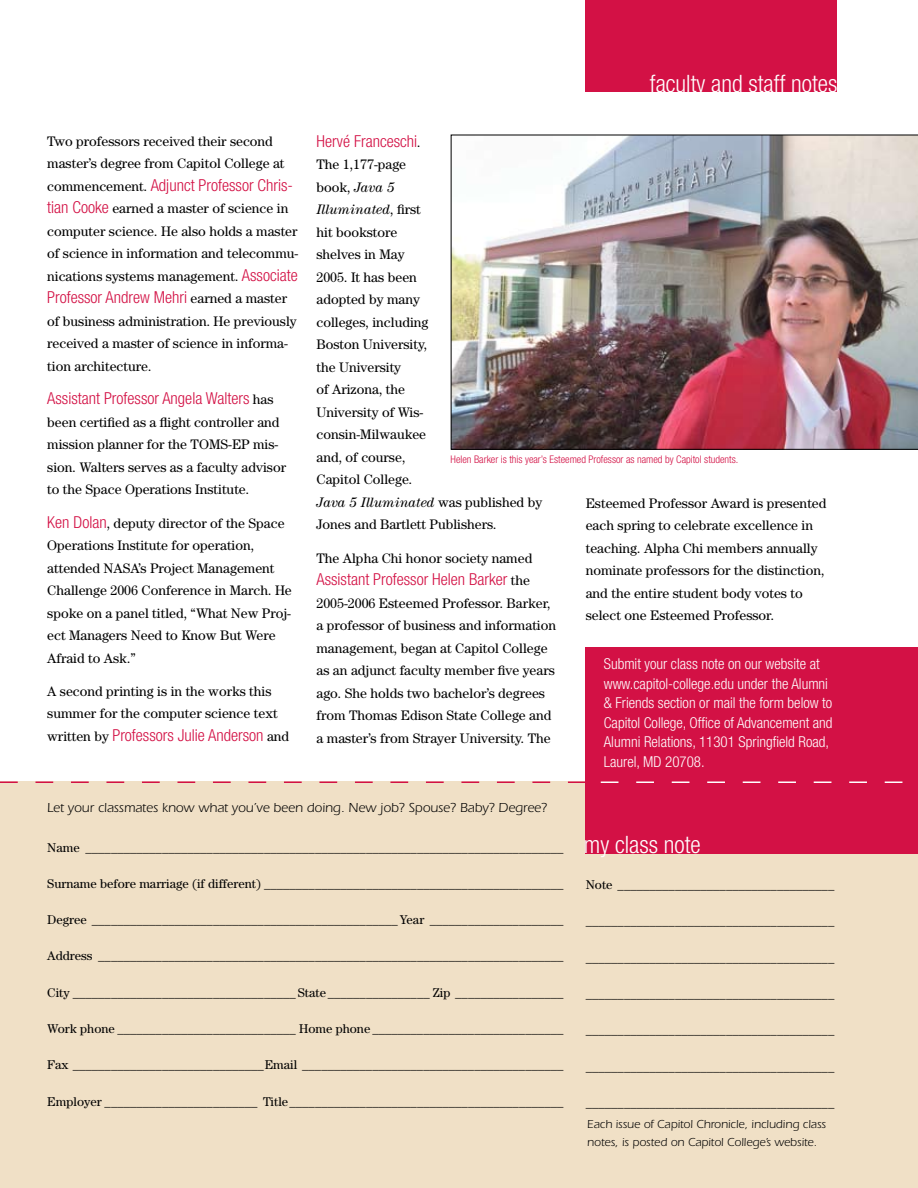
<style>
.page{position:relative;width:918px;height:1188px;background:#fff}
.page>*{position:absolute;margin:0;border:0;box-sizing:border-box;transform-origin:0 0}
.t1{font:300 condensed 24px "Helvetica Neue LT Com";color:#fff}
.t2{font:300 condensed 16.5px "Helvetica Neue LT Com";color:#d31145}
.t3{font:300 condensed 15px/19.5px "Helvetica Neue LT Com";color:#fff}
.t4{font:13.8px/22.5px "Century";color:#000}
.t5{font:13.5px "Itc Eras";color:#000}
.t6{font:12.75px "Century";color:#000}
.t7{font:12px/18px "Itc Eras";color:#000}
.t8{font:300 condensed 10.5px "Helvetica Neue LT Com";color:#d31145}
.s1{font-family:"Century";font-weight:400;font-stretch:normal;font-size:13.8px;color:#000}
.s2{font-family:"Helvetica Neue LT Com";font-weight:300;font-stretch:condensed;font-size:16.5px;color:#d31145}
.s3{font-style:italic}
</style>
<div class="page">
<div style="left:0;top:782px;width:918px;height:406px;background:#f0e0c6"></div>
<div style="left:586px;top:647px;width:332px;height:206px;background:#d31145"></div>
<svg style="left:0;top:782px;width:586px;height:1px"></svg>
<svg style="left:601px;top:782px;width:302px;height:1px"></svg>
<div style="left:586px;top:0;width:251px;height:92px;background:#d31145"></div>
<img style="left:451px;top:135px;width:467px;height:315px">
<p class="t4" style="left:47px;top:130px;width:239px">Two professors received their second master’s degree from Capitol College at</p>
<p class="t2" style="left:47px;top:176px;width:247px"><span class="s1">commencement.</span> Adjunct Professor Chris-</p>
<p class="t4" style="left:47px;top:197px;width:253px"><span class="s2">tian Cooke</span> earned a master of science in computer science. He also holds a master of science in information and telecommu&shy;nications systems management. <span class="s2">Associate</span></p>
<p class="t2" style="left:47px;top:288px;width:241px">Professor Andrew Mehri <span class="s1">earned a master</span></p>
<p class="t4" style="left:47px;top:310px;width:251px">of business administration. He previously received a master of science in informa&shy;tion architecture.</p>
<p class="t2" style="left:47px;top:389px;width:228px">Assistant Professor Angela Walters <span class="s1">has</span></p>
<p class="t4" style="left:47px;top:411px;width:240px">been certified as a flight controller and mission planner for the TOMS-EP mis&shy;sion. Walters serves as a faculty advisor to the Space Operations Institute.</p>
<p class="t4" style="left:47px;top:511px;width:246px"><span class="s2">Ken Dolan</span>, deputy director of the Space Operations Institute for operation, attended NASA’s Project Management Challenge 2006 Conference in March. He spoke on a panel titled, “What New Proj&shy;ect Managers Need to Know But Were Afraid to Ask.”</p>
<p class="t4" style="left:47px;top:680px;width:232px">A second printing is in the works this summer for the computer science text</p>
<p class="t2" style="left:47px;top:725px;width:244px"><span class="s1">written by</span> Professors Julie Anderson <span class="s1">and</span></p>
<h1 class="t1" style="left:650px;top:70px;width:189px">faculty and staff notes</h1>
<p class="t2" style="left:316px;top:131px;width:106px">Hervé Franceschi<span class="s1">.</span></p>
<p class="t4" style="left:316px;top:153px;width:227px">The 1,177-page<br>book, <span class="s3">Java 5<br>Illuminated</span>, first<br>hit bookstore<br>shelves in May<br>2005. It has been<br>adopted by many<br>colleges, including<br>Boston University,<br>the University<br>of Arizona, the<br>University of Wis-<br>consin-Milwaukee<br>and, of course,<br>Capitol College.<br><span class="s3">Java 5 Illuminated</span> was published by<br>Jones and Bartlett Publishers.</p>
<p class="t4" style="left:316px;top:546px;width:217px">The Alpha Chi honor society named</p>
<p class="t2" style="left:316px;top:570px;width:215px">Assistant Professor Helen Barker <span class="s1">the</span></p>
<p class="t4" style="left:316px;top:591px;width:241px">2005-2006 Esteemed Professor. Barker, a professor of business and information management, began at Capitol College as an adjunct faculty member five years ago. She holds two bachelor’s degrees from Thomas Edison State College and a master’s from Strayer University. The</p>
<p class="t8" style="left:451px;top:453px;width:289px">Helen Barker is this year’s Esteemed Professor as named by Capitol students.</p>
<p class="t4" style="left:586px;top:492px;width:242px">Esteemed Professor Award is presented each spring to celebrate excellence in teaching. Alpha Chi members annually nominate professors for the distinction, and the entire student body votes to select one Esteemed Professor.</p>
<p class="t3" style="left:604px;top:654px;width:230px">Submit your class note on our website at www.capitol-college.edu under the Alumni &amp; Friends section or mail the form below to Capitol College, Office of Advancement and Alumni Relations, 11301 Springfield Road, Laurel, MD 20708.</p>
<p class="t5" style="left:47px;top:800px;width:502px">Let your classmates know what you’ve been doing. New job? Spouse? Baby? Degree?</p>
<p class="t6" style="left:47px;top:840px;width:518px">Name ___________________________________________________________________________</p>
<p class="t6" style="left:47px;top:876px;width:518px">Surname before marriage (if different) _______________________________________________</p>
<p class="t6" style="left:47px;top:912px;width:518px">Degree ________________________________________________Year _____________________</p>
<p class="t6" style="left:47px;top:949px;width:518px">Address _________________________________________________________________________</p>
<p class="t6" style="left:47px;top:985px;width:518px">City ___________________________________ State ________________ Zip _________________</p>
<p class="t6" style="left:47px;top:1021px;width:518px">Work phone ____________________________ Home phone ______________________________</p>
<p class="t6" style="left:47px;top:1058px;width:518px">Fax ______________________________Email _________________________________________</p>
<p class="t6" style="left:47px;top:1094px;width:518px">Employer ________________________ Title___________________________________________</p>
<h1 class="t1" style="left:584px;top:831px;width:118px">my class note</h1>
<p class="t6" style="left:586px;top:877px;width:250px">Note __________________________________</p>
<p class="t6" style="left:586px;top:914px;width:250px">_______________________________________</p>
<p class="t6" style="left:586px;top:950px;width:250px">_______________________________________</p>
<p class="t6" style="left:586px;top:986px;width:250px">_______________________________________</p>
<p class="t6" style="left:586px;top:1022px;width:250px">_______________________________________</p>
<p class="t6" style="left:586px;top:1059px;width:250px">_______________________________________</p>
<p class="t6" style="left:586px;top:1095px;width:250px">_______________________________________</p>
<p class="t7" style="left:587px;top:1115px;width:240px">Each issue of Capitol Chronicle, including class notes, is posted on Capitol College’s website.</p>
</div>
